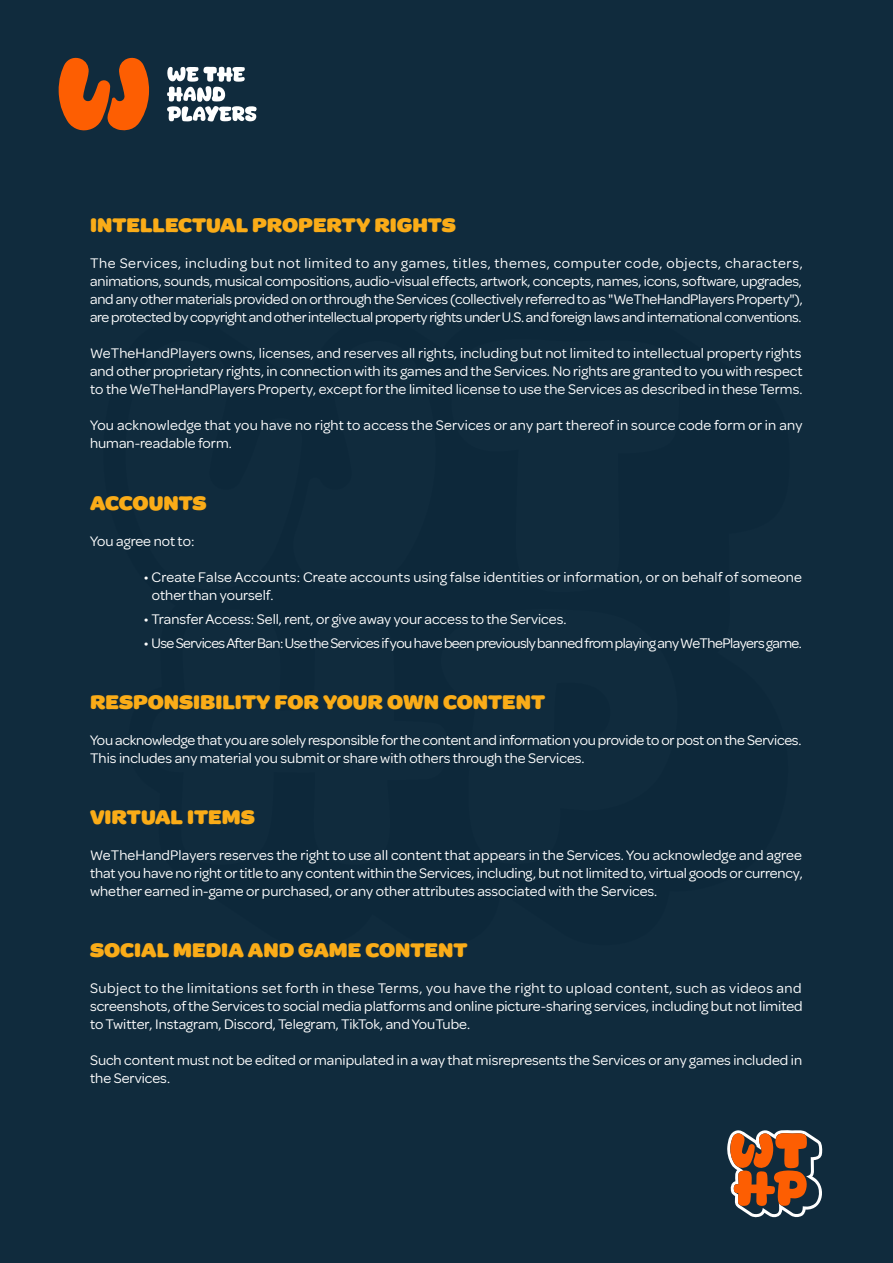
<style>
.page{position:relative;width:893px;height:1263px;background:#102b3d}
.page>*{position:absolute;margin:0;border:0;box-sizing:border-box;transform-origin:0 0}
.t1{font:900 21px "Marigny";color:#faac18}
.t2{font:15px/18px "Omnes";color:#fff;text-align:justify}
.t3{font:15px "Omnes";letter-spacing:-.035em;color:#fff}
.s1{font-family:"Myriad Pro"}
</style>
<div class="page">
<svg style="left:727px;top:1130px;width:96px;height:88px"></svg>
<svg style="left:167px;top:67px;width:90px;height:54px"></svg>
<svg style="left:58px;top:57px;width:91px;height:74px"></svg>
<h1 class="t1" style="left:90px;top:213px;width:367px">INTELLECTUAL PROPERTY RIGHTS</h1>
<p class="t2" style="left:90px;top:253px;width:714px">The Services, including but not limited to any games, titles, themes, computer code, objects, characters, animations, sounds, musical compositions, audio-visual effects, artwork, concepts, names, icons, software, upgrades, and any other materials provided on or through the Services (collectively referred to as "WeTheHandPlayers Property"), are protected by copyright and other intellectual property rights under U.S. and foreign laws and international conventions.</p>
<p class="t2" style="left:90px;top:343px;width:714px">WeTheHandPlayers owns, licenses, and reserves all rights, including but not limited to intellectual property rights and other proprietary rights, in connection with its games and the Services. No rights are granted to you with respect to the WeTheHandPlayers Property, except for the limited license to use the Services as described in these Terms.</p>
<p class="t2" style="left:90px;top:415px;width:714px">You acknowledge that you have no right to access the Services or any part thereof in source code form or in any human-readable form.</p>
<h1 class="t1" style="left:90px;top:490px;width:118px">ACCOUNTS</h1>
<p class="t2" style="left:90px;top:531px;width:106px">You agree not to:</p>
<p class="t2" style="left:152px;top:567px;width:652px;text-indent:-8px"><span class="s1">•</span> Create False Accounts: Create accounts using false identities or information, or on behalf of someone other than yourself.</p>
<p class="t2" style="left:144px;top:609px;width:424px"><span class="s1">•</span> Transfer Access: Sell, rent, or give away your access to the Services.</p>
<p class="t3" style="left:144px;top:632px;width:659px"><span class="s1">•</span> Use Services After Ban: Use the Services if you have been previously banned from playing any WeThePlayers game.</p>
<h1 class="t1" style="left:90px;top:689px;width:456px">RESPONSIBILITY FOR YOUR OWN CONTENT</h1>
<p class="t2" style="left:90px;top:730px;width:713px">You acknowledge that you are solely responsible for the content and information you provide to or post on the Services.<br>This includes any material you submit or share with others through the Services.</p>
<h1 class="t1" style="left:90px;top:805px;width:166px">VIRTUAL ITEMS</h1>
<p class="t2" style="left:90px;top:845px;width:714px">WeTheHandPlayers reserves the right to use all content that appears in the Services. You acknowledge and agree that you have no right or title to any content within the Services, including, but not limited to, virtual goods or currency, whether earned in-game or purchased, or any other attributes associated with the Services.</p>
<h1 class="t1" style="left:90px;top:938px;width:379px">SOCIAL MEDIA AND GAME CONTENT</h1>
<p class="t2" style="left:90px;top:978px;width:714px">Subject to the limitations set forth in these Terms, you have the right to upload content, such as videos and screenshots, of the Services to social media platforms and online picture-sharing services, including but not limited to Twitter, Instagram, Discord, Telegram, TikTok, and YouTube.</p>
<p class="t2" style="left:90px;top:1050px;width:713px">Such content must not be edited or manipulated in a way that misrepresents the Services or any games included in the Services.</p>
</div>
